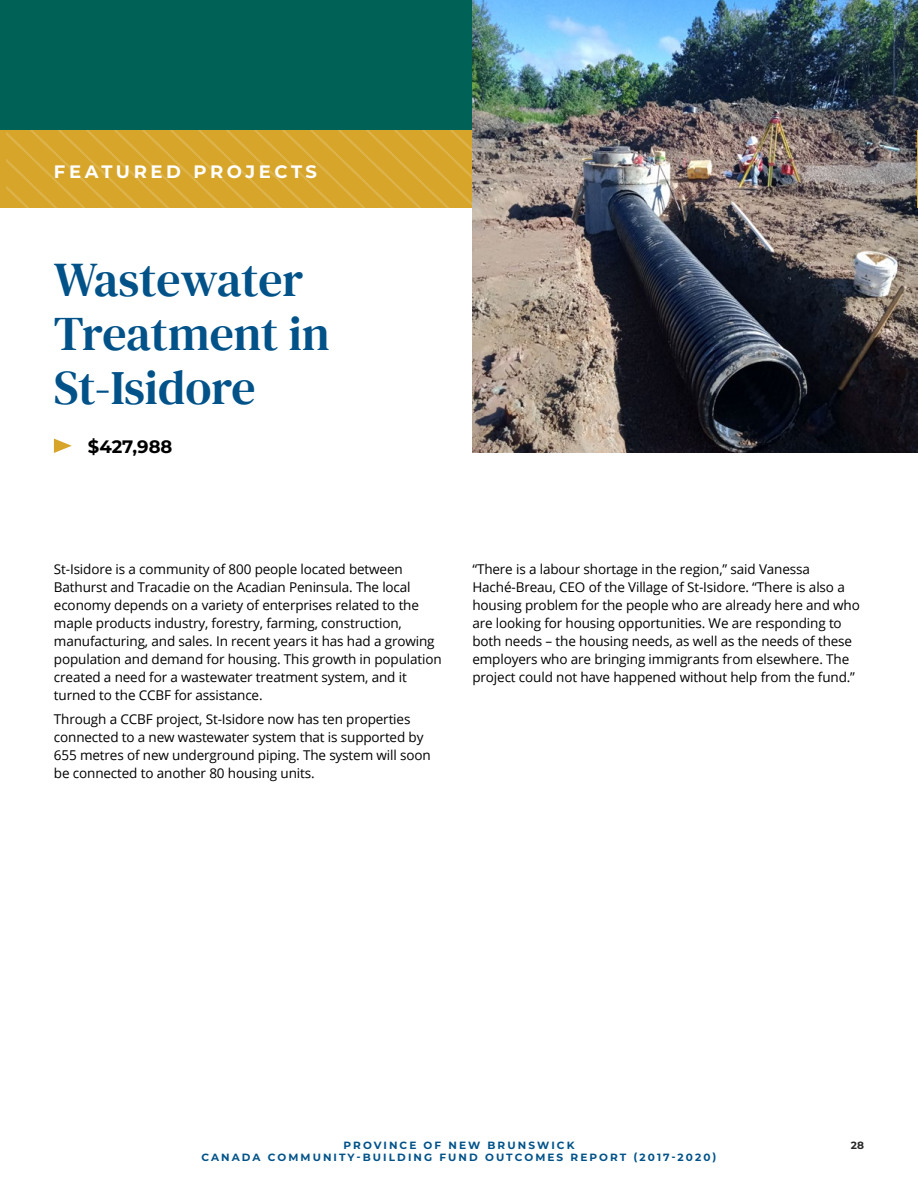
<style>
.page{position:relative;width:918px;height:1188px;background:#fff}
.page>*{position:absolute;margin:0;border:0;box-sizing:border-box;transform-origin:0 0}
.t1{font:48px/54px "DM Serif Text";color:#005289}
.t2{font:700 18px "Montserrat";letter-spacing:.2em;color:#fff}
.t3{font:700 18px "Montserrat";color:#000}
.Body_Copy{font:13.5px/18px "Open Sans";letter-spacing:-.01em;color:#000}
.t4{font:700 10.5px "Montserrat";letter-spacing:.2em;color:#005289}
.t5{font:700 10.5px "Montserrat";color:#292829}
</style>
<div class="page">
<div style="left:0;top:0;width:918px;height:208px;background:#006156"></div>
<svg style="left:54px;top:439px;width:18px;height:14px"></svg>
<svg style="left:7px;top:130px;width:465px;height:78px;background:#d7a62d"></svg>
<img style="left:472px;top:0;width:446px;height:453px">
<hr style="left:917px;top:130px;width:1px;height:78px;background:#d7a52a">
<p class="t2" style="left:54px;top:158px;width:265px">FEATURED PROJECTS</p>
<p class="t1" style="left:54px;top:253px;width:277px">Wastewater<br>Treatment in<br>St-Isidore</p>
<p class="t3" style="left:88px;top:434px;width:86px">$427,988</p>
<p class="Body_Copy" style="left:54px;top:559px;width:389px">St-Isidore is a community of 800 people located between Bathurst and Tracadie on the Acadian Peninsula. The local economy depends on a variety of enterprises related to the maple products industry, forestry, farming, construction, manufacturing, and sales. In recent years it has had a growing population and demand for housing. This growth in population created a need for a wastewater treatment system, and it turned to the CCBF for assistance.</p>
<p class="Body_Copy" style="left:54px;top:710px;width:378px">Through a CCBF project, St-Isidore now has ten properties connected to a new wastewater system that is supported by 655 metres of new underground piping. The system will soon be connected to another 80 housing units.</p>
<p class="Body_Copy" style="left:472px;top:559px;width:389px">“There is a labour shortage in the region,” said Vanessa Haché-Breau, CEO of the Village of St-Isidore. “There is also a housing problem for the people who are already here and who are looking for housing opportunities. We are responding to both needs – the housing needs, as well as the needs of these employers who are bringing immigrants from elsewhere. The project could not have happened without help from the fund.”</p>
<p class="t4" style="left:344px;top:1137px;width:232px">PROVINCE OF NEW BRUNSWICK</p>
<p class="t5" style="left:851px;top:1137px;width:15px">28</p>
<p class="t4" style="left:201px;top:1150px;width:517px">CANADA COMMUNITY-BUILDING FUND OUTCOMES REPORT (2017-2020)</p>
</div>
